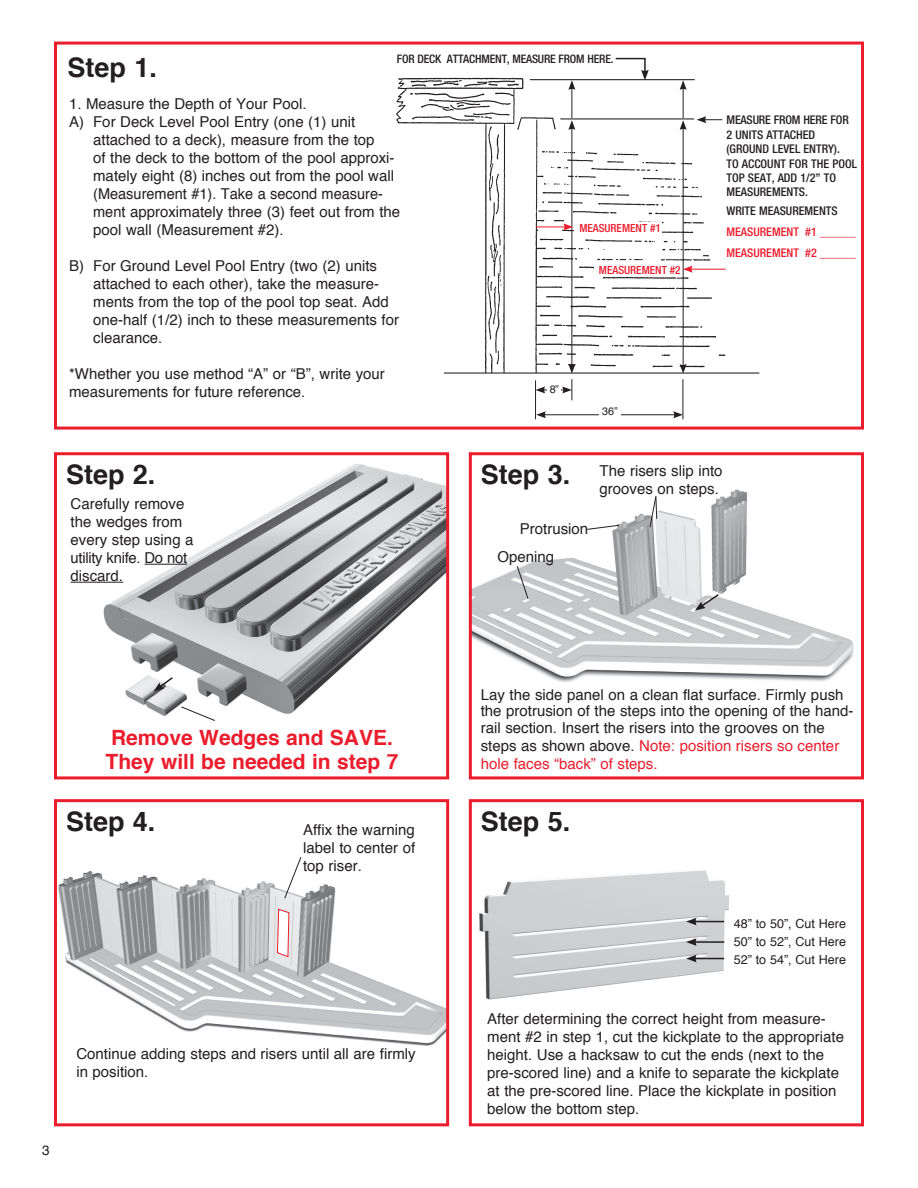
<style>
.page{position:relative;width:918px;height:1188px;background:#fff}
.page>*{position:absolute;margin:0;border:0;box-sizing:border-box;transform-origin:0 0}
.t1{font:700 27px "Helvetica";color:#231f20}
.t2{font:700 21px/24.2px "Helvetica";color:#eb1c2c}
.t3{font:15px/18px "Helvetica";color:#231f20}
.t4{font:15px/18px "Helvetica";color:#eb1c2c}
.t5{font:13.5px "Helvetica";color:#231f20}
.t6{font:12.6px/18px "Helvetica";color:#231f20;text-align:justify}
.t7{font:500 condensed 12px/14.4px "Helvetica Neue LT Std";color:#231f20}
.t8{font:500 condensed 12px/21px "Helvetica Neue LT Std";color:#eb1c2c}
.t9{font:500 condensed 11.7px "Helvetica Neue LT Std";letter-spacing:-.015em;color:#231f20}
.t10{font:500 condensed 11.25px "Helvetica Neue LT Std";color:#eb1c2c}
.t11{font:10.8px "Helvetica";color:#231f20}
.s1{color:#231f20}
</style>
<div class="page">
<img style="left:473px;top:489px;width:381px;height:193px">
<div style="left:469px;top:452px;width:395px;height:327px;border:3px solid #eb1c2c"></div>
<div style="left:54px;top:42px;width:810px;height:388px;border:3px solid #eb1c2c"></div>
<img style="left:58px;top:871px;width:387px;height:175px">
<div style="left:54px;top:799px;width:395px;height:327px;border:3px solid #eb1c2c"></div>
<img style="left:479px;top:870px;width:250px;height:130px">
<div style="left:469px;top:799px;width:395px;height:327px;border:3px solid #eb1c2c"></div>
<img style="left:81px;top:463px;width:364px;height:253px">
<div style="left:54px;top:452px;width:395px;height:327px;border:3px solid #eb1c2c"></div>
<hr style="left:145px;top:564px;width:42px;height:1px;background:#231f20">
<hr style="left:71px;top:582px;width:52px;height:1px;background:#231f20">
<svg style="left:153px;top:676px;width:22px;height:16px"></svg>
<svg style="left:181px;top:706px;width:35px;height:15px"></svg>
<svg style="left:284px;top:857px;width:18px;height:42px"></svg>
<img style="left:396px;top:77px;width:364px;height:336px">
<hr style="left:571px;top:88px;width:1px;height:30px;background:#231f20">
<svg style="left:568px;top:80px;width:7px;height:10px"></svg>
<hr style="left:683px;top:88px;width:1px;height:30px;background:#231f20">
<svg style="left:680px;top:80px;width:7px;height:10px"></svg>
<hr style="left:571px;top:128px;width:1px;height:238px;background:#231f20">
<svg style="left:568px;top:120px;width:7px;height:10px"></svg>
<hr style="left:683px;top:128px;width:1px;height:238px;background:#231f20">
<svg style="left:680px;top:120px;width:7px;height:10px"></svg>
<svg style="left:680px;top:364px;width:7px;height:10px"></svg>
<hr style="left:536px;top:226px;width:30px;height:1px;background:#eb1c2c">
<svg style="left:563px;top:223px;width:10px;height:7px"></svg>
<hr style="left:690px;top:269px;width:36px;height:1px;background:#eb1c2c">
<svg style="left:683px;top:266px;width:10px;height:7px"></svg>
<hr style="left:535px;top:380px;width:1px;height:39px;background:#231f20">
<hr style="left:682px;top:379px;width:1px;height:40px;background:#231f20">
<hr style="left:544px;top:414px;width:132px;height:1px;background:#231f20">
<svg style="left:536px;top:411px;width:10px;height:7px"></svg>
<svg style="left:673px;top:411px;width:10px;height:7px"></svg>
<div style="left:594px;top:265px;width:88px;height:12px;background:#fff"></div>
<svg style="left:536px;top:364px;width:39px;height:36px"></svg>
<div style="left:548px;top:384px;width:13px;height:19px;background:#fff"></div>
<div style="left:599px;top:406px;width:21px;height:17px;background:#fff"></div>
<hr style="left:694px;top:921px;width:30px;height:1px;background:#231f20">
<svg style="left:686px;top:918px;width:11px;height:7px"></svg>
<hr style="left:694px;top:941px;width:30px;height:2px;background:#231f20">
<svg style="left:686px;top:938px;width:11px;height:8px"></svg>
<hr style="left:694px;top:958px;width:30px;height:1px;background:#231f20">
<svg style="left:686px;top:955px;width:11px;height:7px"></svg>
<svg style="left:695px;top:593px;width:25px;height:18px"></svg>
<svg style="left:516px;top:565px;width:13px;height:34px"></svg>
<svg style="left:649px;top:496px;width:8px;height:32px"></svg>
<svg style="left:586px;top:524px;width:34px;height:6px"></svg>
<svg style="left:614px;top:57px;width:35px;height:23px"></svg>
<svg style="left:697px;top:116px;width:25px;height:7px"></svg>
<svg style="left:277px;top:908px;width:13px;height:50px"></svg>
<div style="left:574px;top:223px;width:88px;height:12px;background:#fff"></div>
<h1 class="t1" style="left:68px;top:46px;width:91px">Step 1.</h1>
<p class="t9" style="left:397px;top:52px;width:218px">FOR DECK ATTACHMENT, MEASURE FROM HERE.</p>
<p class="t3" style="left:69px;top:95px;width:239px">1. Measure the Depth of Your Pool.</p>
<p class="t3" style="left:69px;top:113px;width:288px">A) For Deck Level Pool Entry (one (1) unit</p>
<p class="t3" style="left:93px;top:131px;width:283px">attached to a deck), measure from the top</p>
<p class="t3" style="left:93px;top:149px;width:303px">of the deck to the bottom of the pool approxi-</p>
<p class="t3" style="left:93px;top:167px;width:302px">mately eight (8) inches out from the pool wall</p>
<p class="t3" style="left:93px;top:185px;width:291px">(Measurement #1). Take a second measure-</p>
<p class="t3" style="left:93px;top:203px;width:309px">ment approximately three (3) feet out from the</p>
<p class="t3" style="left:93px;top:221px;width:192px">pool wall (Measurement #2).</p>
<p class="t3" style="left:93px;top:257px;width:307px;text-indent:-24px">B) For Ground Level Pool Entry (two (2) units attached to each other), take the measure&shy;ments from the top of the pool top seat. Add one-half (1/2) inch to these measurements for clearance.</p>
<p class="t3" style="left:69px;top:365px;width:317px">*Whether you use method “A” or “B”, write your measurements for future reference.</p>
<p class="t10" style="left:579px;top:221px;width:83px">MEASUREMENT #1</p>
<p class="t10" style="left:599px;top:263px;width:83px">MEASUREMENT #2</p>
<p class="t11" style="left:550px;top:381px;width:11px">8”</p>
<p class="t11" style="left:602px;top:402px;width:17px">36”</p>
<p class="t7" style="left:727px;top:113px;width:132px">MEASURE FROM HERE FOR<br>2 UNITS ATTACHED (GROUND LEVEL ENTRY).<br>TO ACCOUNT FOR THE POOL<br>TOP SEAT, ADD 1/2” TO<br>MEASUREMENTS.</p>
<p class="t7" style="left:727px;top:204px;width:113px">WRITE MEASUREMENTS</p>
<p class="t8" style="left:727px;top:221px;width:131px">MEASUREMENT #1 ______<br>MEASUREMENT #2 ______</p>
<h1 class="t1" style="left:66px;top:452px;width:91px">Step 2.</h1>
<p class="t3" style="left:71px;top:495px;width:124px">Carefully remove the wedges from every step using a utility knife. Do not discard.</p>
<h1 class="t1" style="left:481px;top:452px;width:91px">Step 3.</h1>
<p class="t3" style="left:498px;top:516px;width:92px;line-height:28px;text-indent:22px">Protrusion<br>Opening</p>
<p class="t3" style="left:600px;top:462px;width:124px">The risers slip into grooves on steps.</p>
<h2 class="t2" style="left:106px;top:726px;width:294px">Remove Wedges and SAVE.<br>They will be needed in step 7</h2>
<h1 class="t1" style="left:66px;top:799px;width:91px">Step 4.</h1>
<p class="t3" style="left:303px;top:821px;width:114px;text-align:justify">Affix the warning label to center of top riser.</p>
<p class="t5" style="left:42px;top:1140px;width:9px">3</p>
<p class="t3" style="left:76px;top:1045px;width:341px">Continue adding steps and risers until all are firmly in position.</p>
<p class="t3" style="left:481px;top:687px;width:374px;line-height:16.5px">Lay the side panel on a clean flat surface. Firmly push the protrusion of the steps into the opening of the hand&shy;rail section. Insert the risers into the grooves on the</p>
<p class="t4" style="left:481px;top:737px;width:360px"><span class="s1">steps as shown above.</span> Note: position risers so center hole faces “back” of steps.</p>
<h1 class="t1" style="left:481px;top:799px;width:91px">Step 5.</h1>
<p class="t6" style="left:734px;top:915px;width:114px">48” to 50”, Cut Here 50” to 52”, Cut Here 52” to 54”, Cut Here</p>
<p class="t3" style="left:487px;top:1010px;width:358px">After determining the correct height from measure&shy;ment #2 in step 1, cut the kickplate to the appropriate height. Use a hacksaw to cut the ends (next to the pre-scored line) and a knife to separate the kickplate at the pre-scored line. Place the kickplate in position below the bottom step.</p>
</div>
